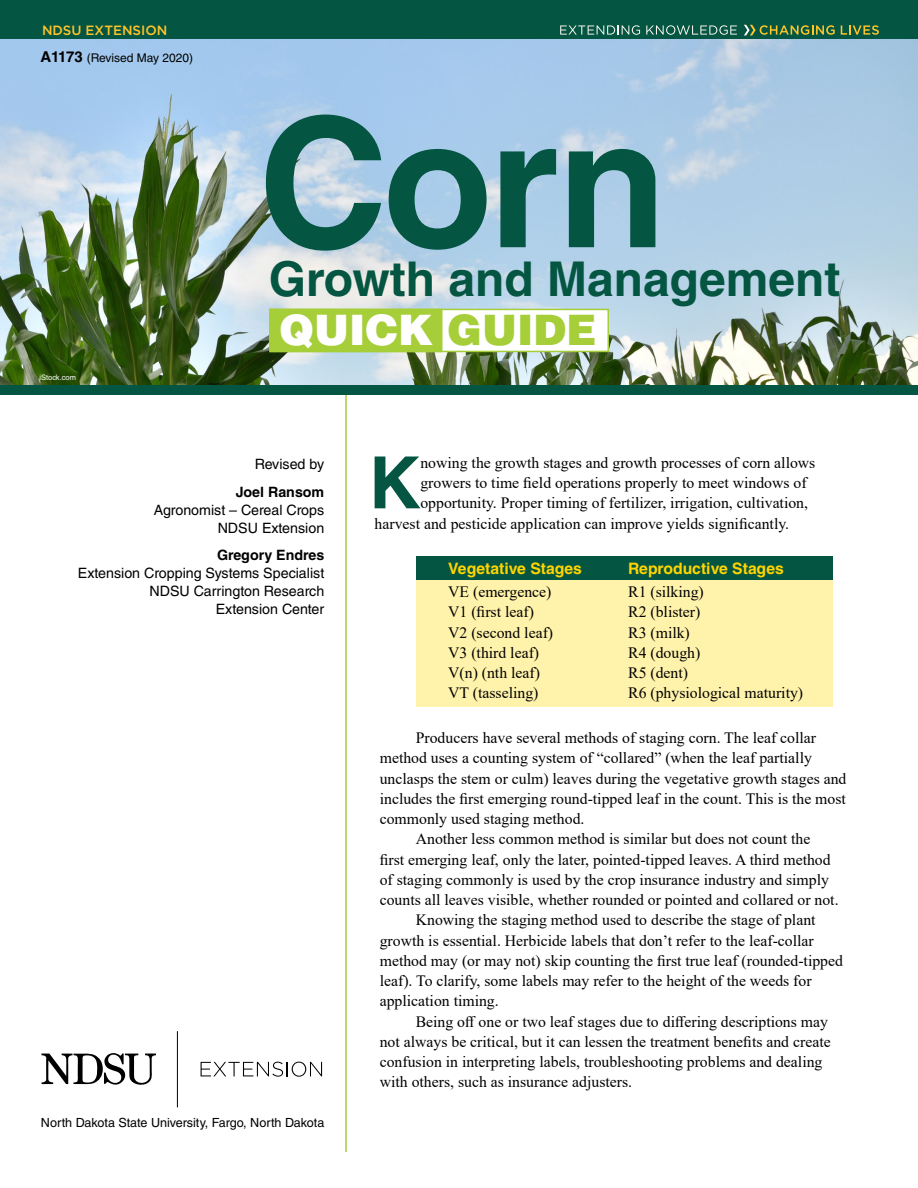
<style>
.page{position:relative;width:918px;height:1188px;background:#fff}
.page>*{position:absolute;margin:0;border:0;box-sizing:border-box;transform-origin:0 0}
.Headline{font:700 180px "Helvetica LT Std";color:#045541}
.Body_text{font:700 72.15px "Helvetica LT Std";color:#045541}
.Headline-2{font:700 48px "Helvetica LT Std";color:#045541}
.Headline-3{font:900 42px "Helvetica LT Std";color:#fff}
.Body_text-2{font:15.75px/20.2px "Times New Roman";color:#000}
.Body_text-3{font:700 15.75px "Helvetica LT Std";color:#ffd400}
.Body_text-4{font:14.25px/18px "Helvetica LT Std";color:#000;text-align:right}
.Body_text-5{font:700 14.25px "Helvetica LT Std";color:#000}
.t1{font:500 13.35px "Gotham";color:#ffc52b}
.Body_text-6{font:12.6px "Helvetica LT Std";color:#000}
.Body_text-7{font:12px "Helvetica LT Std";color:#000}
.t2{font:7.5px "Helvetica LT Std";color:#fff}
.s1{font-weight:700;font-size:15px}
.s2{color:#a6ce39}
.s3{font-weight:700}
</style>
<div class="page">
<img style="left:0;top:39px;width:918px;height:346px">
<hr style="left:345px;top:390px;width:2px;height:762px;background:#a6ce39">
<div style="left:416px;top:556px;width:416px;height:151px;background:#fff3ab"></div>
<div style="left:269px;top:309px;width:340px;height:43px;background:#fff;border:2px solid #a6ce39"></div>
<div style="left:269px;top:309px;width:173px;height:43px;background:#a6ce39"></div>
<svg style="left:41px;top:1053px;width:115px;height:32px"></svg>
<hr style="left:177px;top:1031px;width:1px;height:76px;background:#000">
<svg style="left:201px;top:1062px;width:121px;height:15px"></svg>
<div style="left:0;top:0;width:918px;height:39px;background:#045541"></div>
<svg style="left:560px;top:25px;width:80px;height:10px"></svg>
<svg style="left:646px;top:25px;width:91px;height:10px"></svg>
<svg style="left:841px;top:25px;width:38px;height:10px"></svg>
<svg style="left:744px;top:25px;width:91px;height:10px"></svg>
<div style="left:416px;top:556px;width:416px;height:23px;background:#045541"></div>
<div style="left:0;top:385px;width:918px;height:9px;background:#045541"></div>
<p class="t1" style="left:42px;top:21px;width:127px">NDSU EXTENSION</p>
<p class="Body_text-7" style="left:40px;top:50px;width:154px"><span class="s1">A1173</span> (Revised May 2020)</p>
<p class="t2" style="left:40px;top:373px;width:38px">iStock.com</p>
<h1 class="Headline" style="left:258px;top:74px;width:411px">Corn</h1>
<h1 class="Headline-2" style="left:269px;top:250px;width:573px">Growth and Management</h1>
<h1 class="Headline-3" style="left:279px;top:303px;width:319px">QUICK <span class="s2">GUIDE</span></h1>
<p class="Body_text-4" style="left:255px;top:455px;width:71px">Revised by</p>
<p class="Body_text-5" style="left:236px;top:483px;width:90px">Joel Ransom</p>
<p class="Body_text-4" style="left:154px;top:501px;width:172px">Agronomist – Cereal Crops</p>
<p class="Body_text-4" style="left:218px;top:519px;width:108px">NDSU Extension</p>
<p class="Body_text-4" style="left:78px;top:546px;width:248px"><span class="s3">Gregory Endres<br></span>Extension Cropping Systems Specialist<br>NDSU Carrington Research<br>Extension Center</p>
<p class="Body_text-6" style="left:41px;top:1116px;width:285px">North Dakota State University, Fargo, North Dakota</p>
<p class="Body_text" style="left:368px;top:439px;width:54px">K</p>
<p class="Body_text-2" style="left:420px;top:452px;width:396px">nowing the growth stages and growth processes of corn allows</p>
<p class="Body_text-2" style="left:420px;top:472px;width:388px">growers to time field operations properly to meet windows of</p>
<p class="Body_text-2" style="left:420px;top:492px;width:389px">opportunity. Proper timing of fertilizer, irrigation, cultivation,</p>
<p class="Body_text-2" style="left:375px;top:513px;width:416px">harvest and pesticide application can improve yields significantly.</p>
<p class="Body_text-3" style="left:448px;top:559px;width:135px">Vegetative Stages</p>
<p class="Body_text-3" style="left:628px;top:559px;width:157px">Reproductive Stages</p>
<p class="Body_text-2" style="left:448px;top:581px;width:105px">VE (emergence)</p>
<p class="Body_text-2" style="left:628px;top:581px;width:77px">R1 (silking)</p>
<p class="Body_text-2" style="left:448px;top:602px;width:87px">V1 (first leaf)</p>
<p class="Body_text-2" style="left:628px;top:602px;width:74px">R2 (blister)</p>
<p class="Body_text-2" style="left:448px;top:622px;width:106px">V2 (second leaf)</p>
<p class="Body_text-2" style="left:628px;top:622px;width:63px">R3 (milk)</p>
<p class="Body_text-2" style="left:448px;top:642px;width:92px">V3 (third leaf)</p>
<p class="Body_text-2" style="left:628px;top:642px;width:74px">R4 (dough)</p>
<p class="Body_text-2" style="left:448px;top:662px;width:93px">V(n) (nth leaf)</p>
<p class="Body_text-2" style="left:628px;top:662px;width:61px">R5 (dent)</p>
<p class="Body_text-2" style="left:448px;top:683px;width:92px">VT (tasseling)</p>
<p class="Body_text-2" style="left:628px;top:683px;width:176px">R6 (physiological maturity)</p>
<p class="Body_text-2" style="left:380px;top:727px;width:468px;text-indent:36px">Producers have several methods of staging corn. The leaf collar method uses a counting system of “collared” (when the leaf partially unclasps the stem or culm) leaves during the vegetative growth stages and includes the first emerging round-tipped leaf in the count. This is the most commonly used staging method.</p>
<p class="Body_text-2" style="left:380px;top:829px;width:460px;text-indent:36px">Another less common method is similar but does not count the first emerging leaf, only the later, pointed-tipped leaves. A third method of staging commonly is used by the crop insurance industry and simply counts all leaves visible, whether rounded or pointed and collared or not.</p>
<p class="Body_text-2" style="left:380px;top:910px;width:465px;text-indent:36px">Knowing the staging method used to describe the stage of plant growth is essential. Herbicide labels that don’t refer to the leaf-collar method may (or may not) skip counting the first true leaf (rounded-tipped leaf). To clarify, some labels may refer to the height of the weeds for application timing.</p>
<p class="Body_text-2" style="left:380px;top:1011px;width:452px;text-indent:36px">Being off one or two leaf stages due to differing descriptions may not always be critical, but it can lessen the treatment benefits and create confusion in interpreting labels, troubleshooting problems and dealing with others, such as insurance adjusters.</p>
</div>
